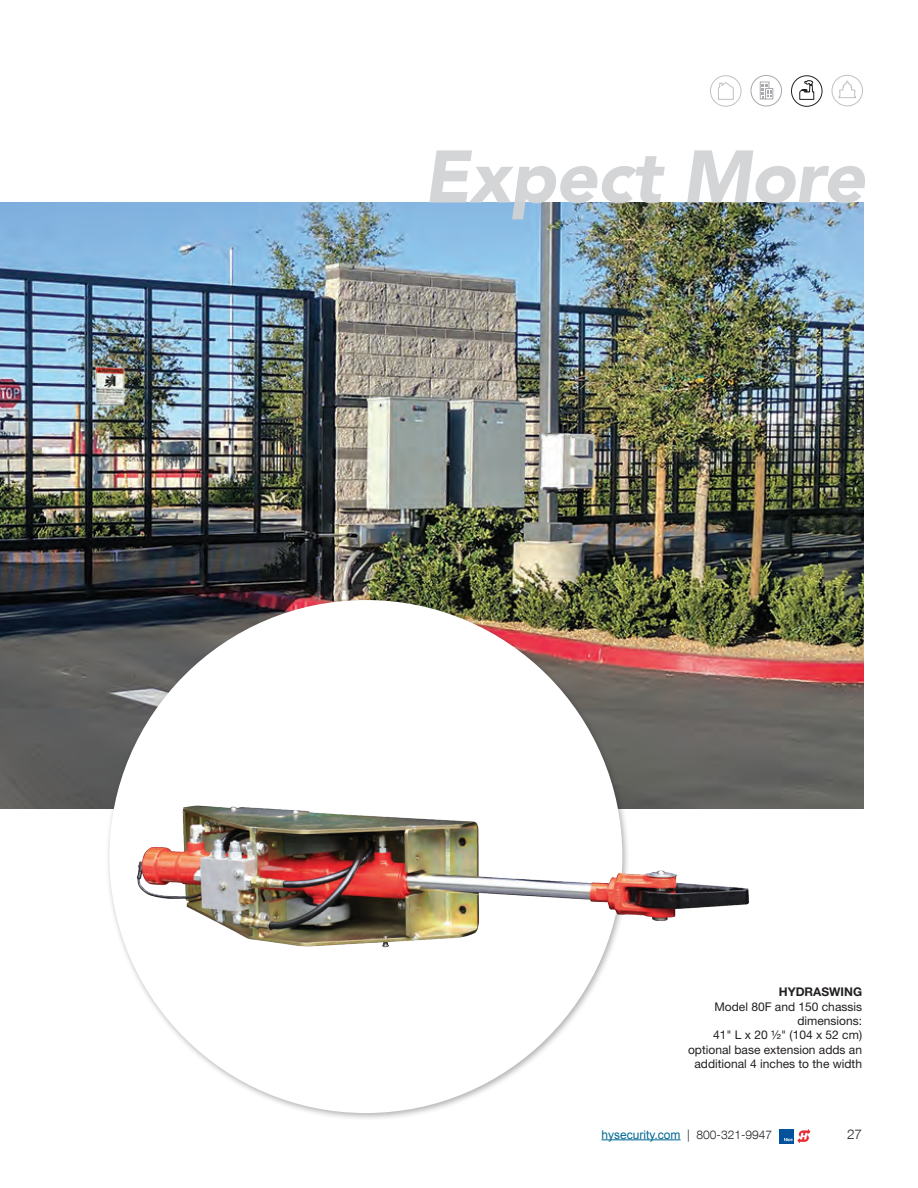
<style>
.page{position:relative;width:918px;height:1188px;background:#fff}
.page>*{position:absolute;margin:0;border:0;box-sizing:border-box;transform-origin:0 0}
.t1{font:300 13.5px "Helvetica Neue LT Com";color:#231f20}
.Operator_spec{font:12px/14.4px "Helvetica Neue LT Std";color:#231f20;text-align:right}
.t2{font:12px "Arial";color:#006893}
.s1{font-weight:700}
.s2{font-family:"Helvetica Neue LT Com";font-weight:300;color:#231f20}
</style>
<div class="page">
<hr style="left:601px;top:1139px;width:80px;height:1px;background:#006893">
<div style="left:779px;top:1129px;width:14px;height:14px;background:#01529b"></div>
<svg style="left:784px;top:1129px;width:26px;height:14px"></svg>
<svg style="left:831px;top:75px;width:32px;height:32px"></svg>
<svg style="left:791px;top:75px;width:32px;height:32px"></svg>
<svg style="left:710px;top:75px;width:32px;height:32px"></svg>
<svg style="left:750px;top:75px;width:32px;height:32px"></svg>
<img style="left:0;top:203px;width:864px;height:605px">
<div style="left:105px;top:596px;width:526px;height:525px;background:#231f20;opacity:.35"></div>
<div style="left:109px;top:600px;width:513px;height:513px;background:#fff;border-radius:50%"></div>
<img style="left:125px;top:794px;width:631px;height:162px">
<svg style="left:429px;top:150px;width:436px;height:69px"></svg>
<p class="Operator_spec" style="left:714px;top:985px;width:149px"><span class="s1">HYDRASWING<br></span>Model 80F and 150 chassis dimensions:</p>
<p class="Operator_spec" style="left:688px;top:1028px;width:176px">41" L x 20 ½" (104 x 52 cm) optional base extension adds an additional 4 inches to the width</p>
<p class="t2" style="left:601px;top:1127px;width:172px">hysecurity.com <span class="s2">| 800-321-9947</span></p>
<p class="t1" style="left:847px;top:1126px;width:17px">27</p>
</div>
